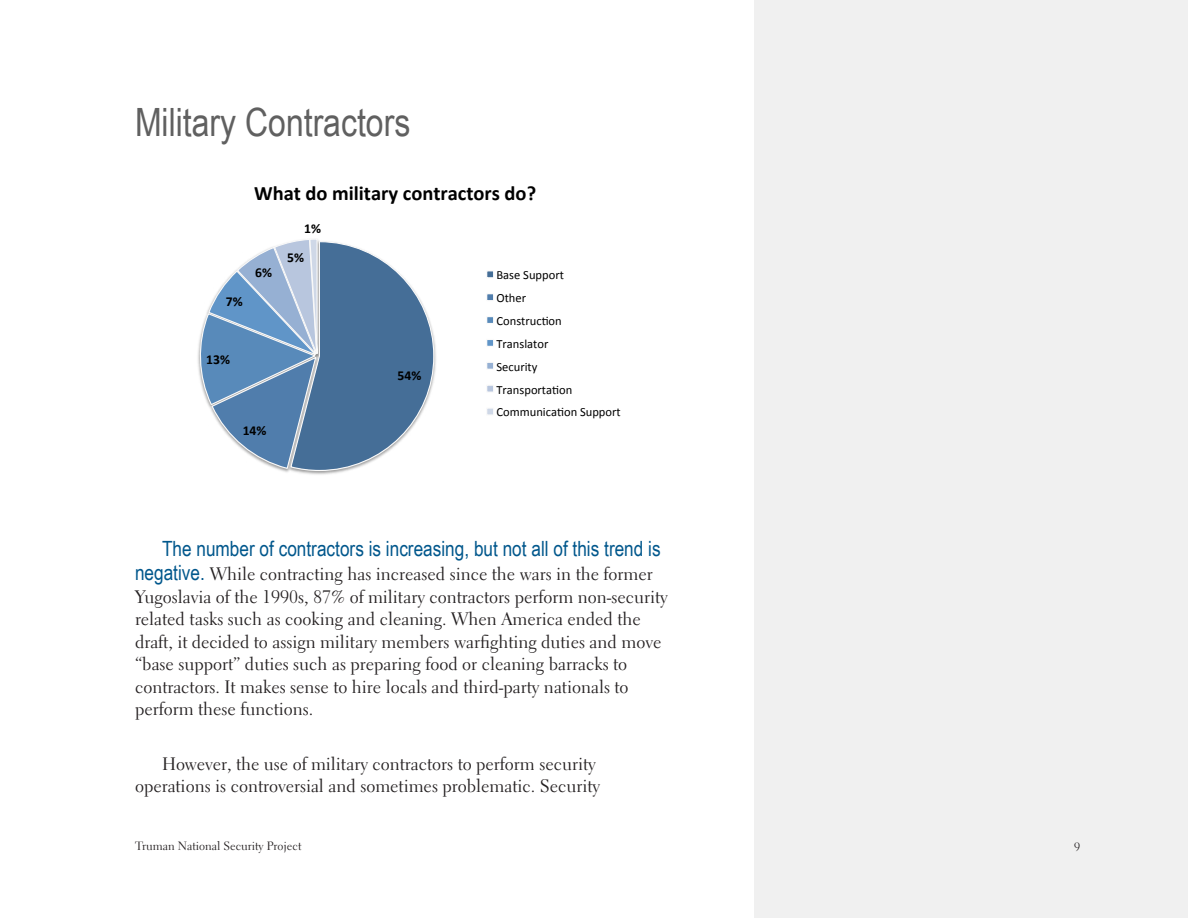
<style>
.page{position:relative;width:1188px;height:918px;background:#fff}
.page>*{position:absolute;margin:0;border:0;box-sizing:border-box;transform-origin:0 0}
.t1{font:39px "Arial Narrow";color:#606060}
.t2{font:21px "Arial Narrow";color:#00578c}
.t3{font:700 20.55px "Calibri";color:#000}
.Body_Text{font:18px/22.5px "Electra LT Std";color:#231f20}
.t4{font:700 13.65px "Calibri";color:#000}
.t5{font:12.6px/22.8px "Calibri";color:#000}
.Folios{font:12px "Electra LT Std";color:#231f20}
.Body_Text-2{font:12px "Electra LT Std";color:#231f20}
.s1{font-family:"Arial Narrow";font-size:21px;color:#00578c}
</style>
<div class="page">
<div style="left:754px;top:0;width:434px;height:918px;background:#f0f0f0"></div>
<svg style="left:198px;top:239px;width:296px;height:236px"></svg>
<h1 class="t1" style="left:135px;top:93px;width:277px">Military Contractors</h1>
<p class="t3" style="left:254px;top:180px;width:283px">What do military contractors do?</p>
<p class="t4" style="left:304px;top:219px;width:18px">1%</p>
<p class="t4" style="left:226px;top:292px;width:18px">7%</p>
<p class="t4" style="left:255px;top:264px;width:18px">6%</p>
<p class="t4" style="left:287px;top:249px;width:18px">5%</p>
<p class="t4" style="left:206px;top:350px;width:25px">13%</p>
<p class="t4" style="left:243px;top:422px;width:25px">14%</p>
<p class="t4" style="left:398px;top:366px;width:25px">54%</p>
<p class="t5" style="left:496px;top:264px;width:126px">Base Support<br>Other<br>Construc1on<br>Translator<br>Security<br>Transporta1on<br>Communica1on Support</p>
<h2 class="t2" style="left:162px;top:533px;width:500px">The number of contractors is increasing, but not all of this trend is</h2>
<h2 class="Body_Text" style="left:135px;top:563px;width:534px"><span class="s1">negative.</span> While contracting has increased since the wars in the former Yugoslavia of the 1990s, 87% of military contractors perform non-security related tasks such as cooking and cleaning. When America ended the draft, it decided to assign military members warfighting duties and move “base support” duties such as preparing food or cleaning barracks to contractors. It makes sense to hire locals and third-party nationals to perform these functions.</h2>
<p class="Body_Text" style="left:135px;top:753px;width:467px;text-align:right">However, the use of military contractors to perform security operations is controversial and sometimes problematic. Security</p>
<p class="Folios" style="left:135px;top:839px;width:168px">Truman National Security Project</p>
<p class="Body_Text-2" style="left:1074px;top:839px;width:7px">9</p>
</div>
